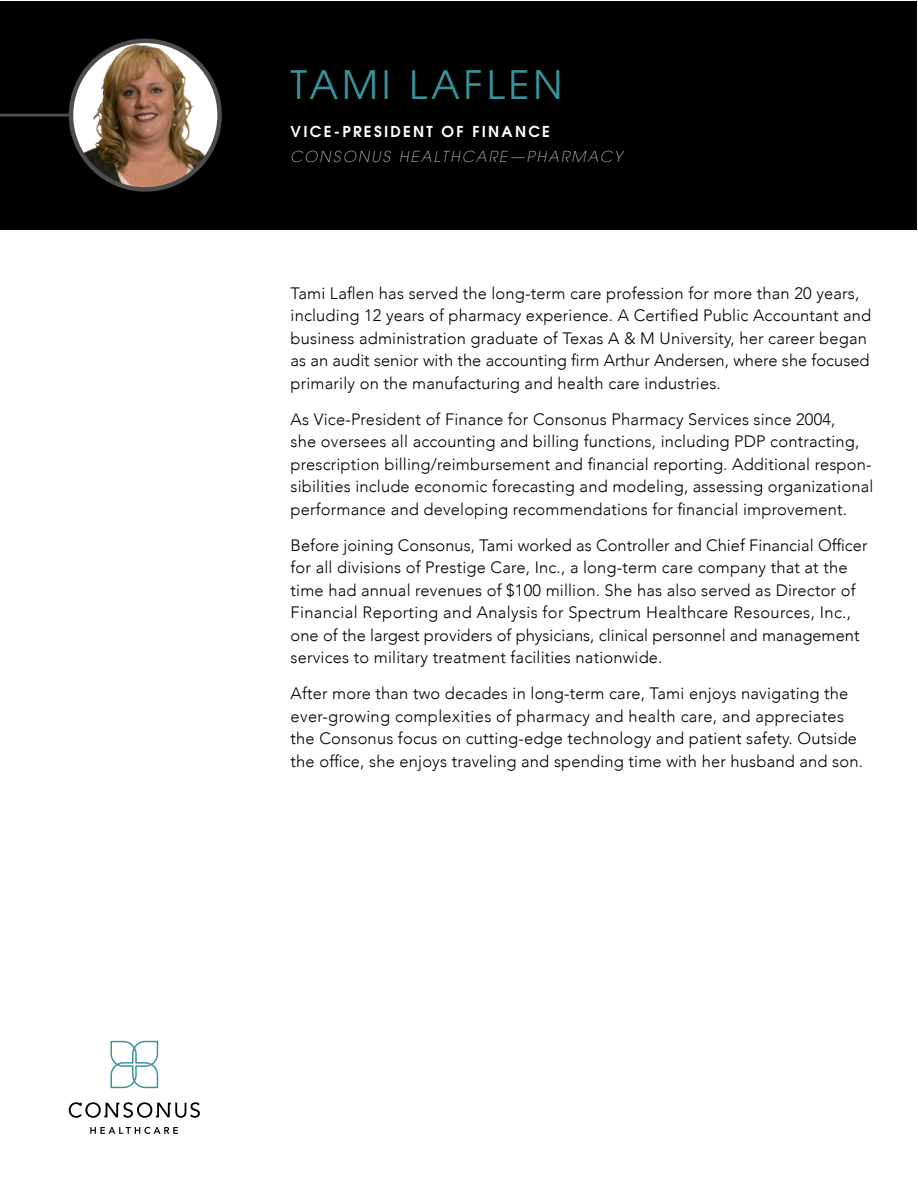
<style>
.page{position:relative;width:918px;height:1188px;background:#fff}
.page>*{position:absolute;margin:0;border:0;box-sizing:border-box;transform-origin:0 0}
.t1{font:39px "Avant Garde";letter-spacing:.1em;color:#38939b}
.t2{font:300 16.5px/22.5px "Avenir";letter-spacing:.01em;color:#000}
.t3{font:italic 200 15px "Avant Garde";letter-spacing:.15em;color:#fff}
.t4{font:600 15px "Avant Garde";letter-spacing:.15em;color:#fff}
</style>
<div class="page">
<svg style="left:110px;top:1041px;width:48px;height:47px"></svg>
<svg style="left:90px;top:1127px;width:88px;height:7px"></svg>
<svg style="left:69px;top:1102px;width:131px;height:16px"></svg>
<div style="left:1px;top:1px;width:916px;height:229px;background:#000"></div>
<hr style="left:0;top:114px;width:133px;height:3px;background:#4d4d4f">
<img style="left:71px;top:41px;width:149px;height:148px;border-radius:74px">
<div style="left:69px;top:39px;width:153px;height:153px;border:4px solid #4d4d4f;border-radius:50%"></div>
<h1 class="t1" style="left:291px;top:62px;width:273px">TAMI LAFLEN</h1>
<p class="t4" style="left:291px;top:122px;width:261px">VICE-PRESIDENT OF FINANCE</p>
<p class="t3" style="left:291px;top:148px;width:333px">CONSONUS HEALTHCARE—PHARMACY</p>
<p class="t2" style="left:291px;top:282px;width:582px">Tami Laflen has served the long-term care profession for more than 20 years, including 12 years of pharmacy experience. A Certified Public Accountant and business administration graduate of Texas A &amp; M University, her career began as an audit senior with the accounting firm Arthur Andersen, where she focused primarily on the manufacturing and health care industries.</p>
<p class="t2" style="left:291px;top:408px;width:584px">As Vice-President of Finance for Consonus Pharmacy Services since 2004,<br>she oversees all accounting and billing functions, including PDP contracting, prescription billing/reimbursement and financial reporting. Additional respon&shy;sibilities include economic forecasting and modeling, assessing organizational performance and developing recommendations for financial improvement.</p>
<p class="t2" style="left:291px;top:534px;width:578px">Before joining Consonus, Tami worked as Controller and Chief Financial Officer for all divisions of Prestige Care, Inc., a long-term care company that at the time had annual revenues of $100 million. She has also served as Director of Financial Reporting and Analysis for Spectrum Healthcare Resources, Inc., one of the largest providers of physicians, clinical personnel and management services to military treatment facilities nationwide.</p>
<p class="t2" style="left:291px;top:683px;width:574px">After more than two decades in long-term care, Tami enjoys navigating the ever-growing complexities of pharmacy and health care, and appreciates the Consonus focus on cutting-edge technology and patient safety. Outside the office, she enjoys traveling and spending time with her husband and son.</p>
</div>
